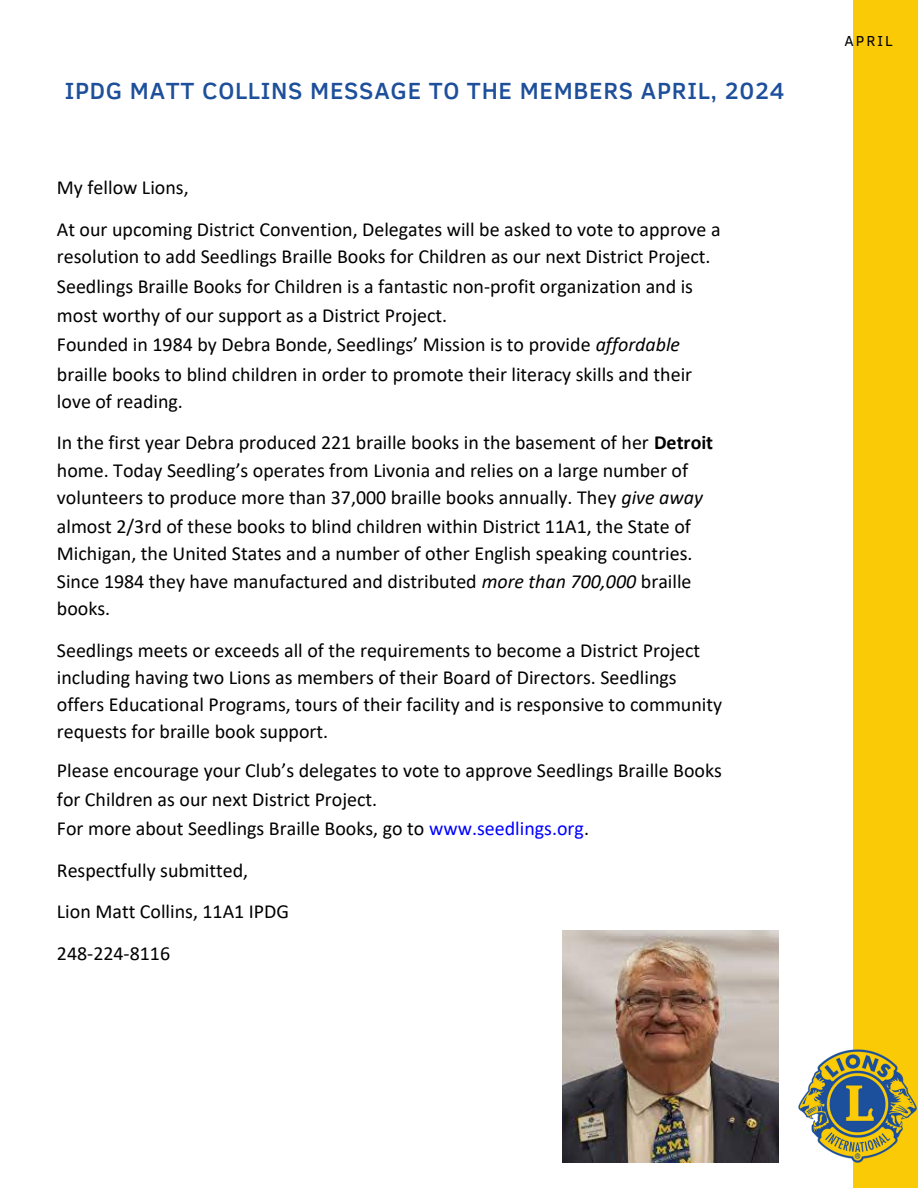
<style>
.page{position:relative;width:918px;height:1188px;background:#fff}
.page>*{position:absolute;margin:0;border:0;box-sizing:border-box;transform-origin:0 0}
.t1{font:500 24px "Clear Sans";letter-spacing:.03em;color:#1d4f9b}
.t2{font:19.95px/27.5px "Calibri";color:#000}
.t3{font:14.85px "Clear Sans";letter-spacing:.14em;color:#000001}
.s1{font-style:italic}
.s2{font-weight:700}
.s3{color:#00f}
</style>
<div class="page">
<div style="left:853px;top:0;width:65px;height:1188px;background:#faca07"></div>
<img style="left:798px;top:1050px;width:119px;height:112px">
<img style="left:563px;top:931px;width:216px;height:231px">
<h2 class="t1" style="left:65px;top:74px;width:722px">IPDG MATT COLLINS MESSAGE TO THE MEMBERS APRIL, 2024</h2>
<p class="t2" style="left:57px;top:168px;width:665px;line-height:41.7px">My fellow Lions,<br>At our upcoming District Convention, Delegates will be asked to vote to approve a</p>
<p class="t2" style="left:57px;top:243px;width:655px;line-height:29.5px">resolution to add Seedlings Braille Books for Children as our next District Project.<br>Seedlings Braille Books for Children is a fantastic non-profit organization and is most worthy of our support as a District Project.<br>Founded in 1984 by Debra Bonde, Seedlings’ Mission is to provide <span class="s1">affordable </span>braille books to blind children in order to promote their literacy skills and their</p>
<p class="t2" style="left:57px;top:382px;width:658px;line-height:41.7px">love of reading.<br>In the first year Debra produced 221 braille books in the basement of her <span class="s2">Detroit</span></p>
<p class="t2" style="left:57px;top:459px;width:648px">home. Today Seedling’s operates from Livonia and relies on a large number of volunteers to produce more than 37,000 braille books annually. They <span class="s1">give away </span>almost 2/3rd of these books to blind children within District 11A1, the State of Michigan, the United States and a number of other English speaking countries.<br>Since 1984 they have manufactured and distributed <span class="s1">more than 700,000</span> braille books.</p>
<p class="t2" style="left:57px;top:639px;width:667px;line-height:27px">Seedlings meets or exceeds all of the requirements to become a District Project including having two Lions as members of their Board of Directors. Seedlings offers Educational Programs, tours of their facility and is responsive to community requests for braille book support.</p>
<p class="t2" style="left:57px;top:757px;width:667px;line-height:29.2px">Please encourage your Club’s delegates to vote to approve Seedlings Braille Books for Children as our next District Project.<br>For more about Seedlings Braille Books, go to <span class="s3">www.seedlings.org</span>.</p>
<p class="t2" style="left:57px;top:851px;width:234px;line-height:41.7px">Respectfully submitted,<br>Lion Matt Collins, 11A1 IPDG<br>248-224-8116</p>
<h2 class="t3" style="left:844px;top:30px;width:50px">APRIL</h2>
</div>
